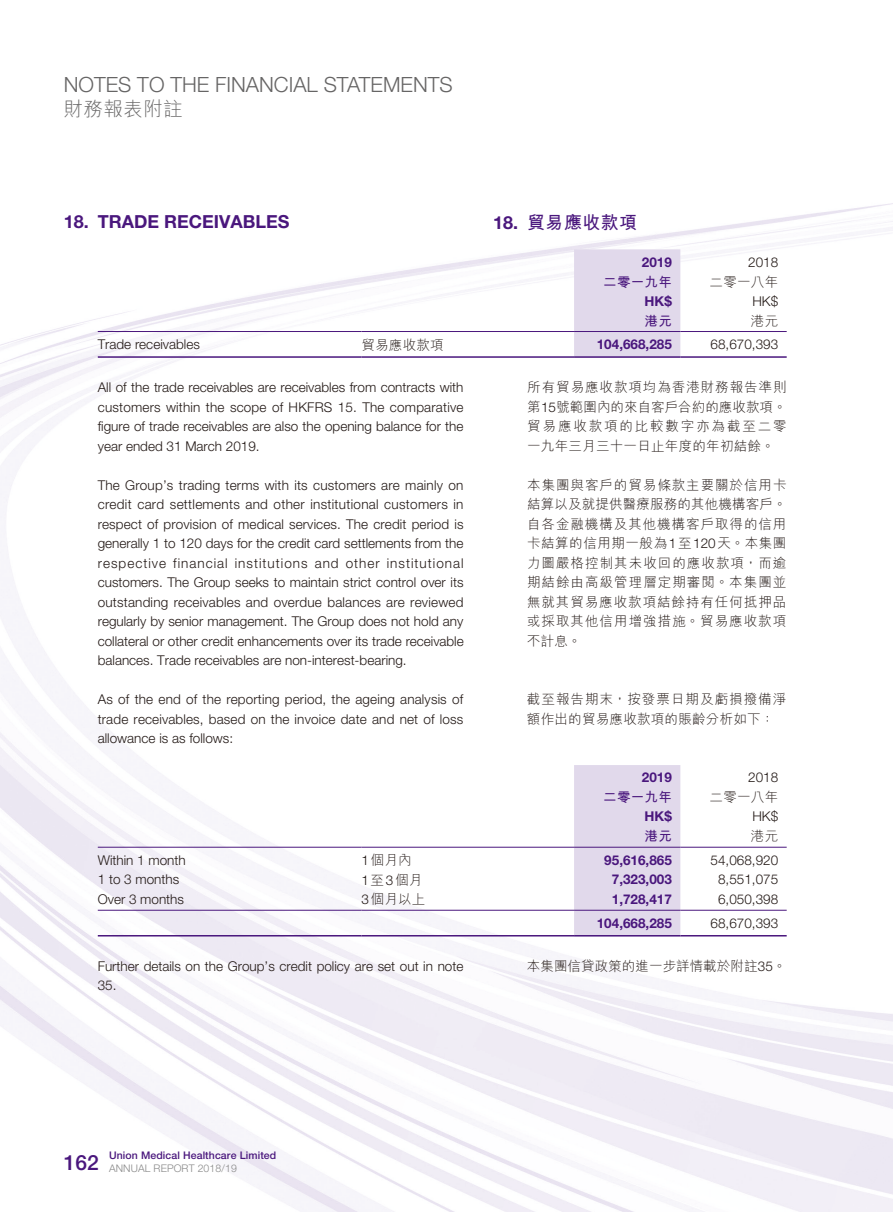
<style>
.page{position:relative;width:893px;height:1212px;background:#fff}
.page>*{position:absolute;margin:0;border:0;box-sizing:border-box;transform-origin:0 0}
.t1{font:300 21px "Helvetica Neue LT Std";color:#666565}
.t2{font:500 21px "Helvetica Neue LT Std";color:#4a177d}
.t3{font:19.5px "M Hei HK Light B5 pc H";letter-spacing:.02em;color:#666565}
.t4{font:700 18px "Helvetica Neue LT Std";color:#4a177d}
.t5{font:18px "M Hei HK Bold B5 pc H";letter-spacing:.02em;color:#4a177d}
.t6{font:300 13.5px/19.5px "Helvetica Neue LT Std";color:#231916;text-align:justify}
.t7{font:13.5px/19.5px "M Hei HK Light B5 pc H";letter-spacing:.02em;color:#231916;text-align:justify}
.t8{font:700 13.5px "Helvetica Neue LT Std";color:#4a177d}
.t9{font:13.5px "M Hei HK Bold B5 pc H";letter-spacing:.02em;color:#4a177d}
.t10{font:500 10.5px "Helvetica Neue LT Std";letter-spacing:.01em;color:#4a177d}
.t11{font:300 10.5px "Helvetica Neue LT Std";letter-spacing:.01em;color:#898989}
.s1{font-family:"Helvetica Neue LT Std";font-weight:700}
.s2{font-family:"Helvetica Neue LT Std";font-weight:300}
</style>
<div class="page">
<img style="left:0;top:203px;width:893px;height:1009px">
<div style="left:574px;top:249px;width:106px;height:107px;background:#e1d9eb"></div>
<hr style="left:98px;top:331px;width:263px;height:1px;background:#4a177d">
<hr style="left:361px;top:331px;width:213px;height:1px;background:#4a177d">
<hr style="left:574px;top:331px;width:106px;height:1px;background:#4a177d">
<hr style="left:680px;top:331px;width:107px;height:1px;background:#4a177d">
<hr style="left:98px;top:356px;width:263px;height:2px;background:#4a177d">
<hr style="left:361px;top:356px;width:213px;height:2px;background:#4a177d">
<hr style="left:574px;top:356px;width:106px;height:2px;background:#4a177d">
<hr style="left:680px;top:356px;width:107px;height:2px;background:#4a177d">
<div style="left:574px;top:765px;width:106px;height:170px;background:#e1d9eb"></div>
<hr style="left:98px;top:847px;width:263px;height:1px;background:#4a177d">
<hr style="left:361px;top:847px;width:213px;height:1px;background:#4a177d">
<hr style="left:574px;top:847px;width:106px;height:1px;background:#4a177d">
<hr style="left:680px;top:847px;width:107px;height:1px;background:#4a177d">
<hr style="left:98px;top:910px;width:263px;height:1px;background:#4a177d">
<hr style="left:361px;top:910px;width:213px;height:1px;background:#4a177d">
<hr style="left:574px;top:910px;width:106px;height:1px;background:#4a177d">
<hr style="left:680px;top:910px;width:107px;height:1px;background:#4a177d">
<hr style="left:98px;top:935px;width:263px;height:1px;background:#4a177d">
<hr style="left:361px;top:935px;width:213px;height:1px;background:#4a177d">
<hr style="left:574px;top:935px;width:106px;height:1px;background:#4a177d">
<hr style="left:680px;top:935px;width:107px;height:1px;background:#4a177d">
<h1 class="t1" style="left:64px;top:77px;width:390px">NOTES TO THE FINANCIAL STATEMENTS</h1>
<h2 class="t3" style="left:64px;top:101px;width:120px">財務報表附註</h2>
<h3 class="t4" style="left:64px;top:215px;width:227px">18. TRADE RECEIVABLES</h3>
<h3 class="t5" style="left:493px;top:215px;width:145px"><span class="s1">18.</span> 貿易應收款項</h3>
<p class="t8" style="left:642px;top:257px;width:32px">2019</p>
<p class="t6" style="left:748px;top:254px;width:32px">2018</p>
<p class="t9" style="left:603px;top:276px;width:70px">二零一九年</p>
<p class="t7" style="left:710px;top:274px;width:70px">二零一八年</p>
<p class="t8" style="left:645px;top:296px;width:29px">HK$</p>
<p class="t6" style="left:752px;top:293px;width:27px">HK$</p>
<p class="t9" style="left:645px;top:315px;width:29px">港元</p>
<p class="t7" style="left:751px;top:313px;width:29px">港元</p>
<p class="t6" style="left:98px;top:336px;width:104px">Trade receivables</p>
<p class="t7" style="left:361px;top:337px;width:84px">貿易應收款項</p>
<p class="t8" style="left:597px;top:339px;width:77px">104,668,285</p>
<p class="t6" style="left:711px;top:336px;width:69px">68,670,393</p>
<p class="t6" style="left:98px;top:379px;width:367px">All of the trade receivables are receivables from contracts with customers within the scope of HKFRS 15. The comparative figure of trade receivables are also the opening balance for the year ended 31 March 2019.</p>
<p class="t6" style="left:98px;top:477px;width:367px">The Group’s trading terms with its customers are mainly on credit card settlements and other institutional customers in respect of provision of medical services. The credit period is generally 1 to 120 days for the credit card settlements from the respective financial institutions and other institutional customers. The Group seeks to maintain strict control over its outstanding receivables and overdue balances are reviewed regularly by senior management. The Group does not hold any collateral or other credit enhancements over its trade receivable balances. Trade receivables are non-interest-bearing.</p>
<p class="t6" style="left:98px;top:691px;width:367px">As of the end of the reporting period, the ageing analysis of trade receivables, based on the invoice date and net of loss allowance is as follows:</p>
<p class="t8" style="left:642px;top:773px;width:32px">2019</p>
<p class="t6" style="left:748px;top:769px;width:32px">2018</p>
<p class="t9" style="left:603px;top:792px;width:70px">二零一九年</p>
<p class="t7" style="left:710px;top:789px;width:70px">二零一八年</p>
<p class="t8" style="left:645px;top:812px;width:29px">HK$</p>
<p class="t6" style="left:752px;top:808px;width:27px">HK$</p>
<p class="t9" style="left:645px;top:831px;width:29px">港元</p>
<p class="t7" style="left:751px;top:828px;width:29px">港元</p>
<p class="t6" style="left:98px;top:852px;width:89px">Within 1 month</p>
<p class="t7" style="left:361px;top:852px;width:52px"><span class="s2">1</span>個月內</p>
<p class="t8" style="left:604px;top:855px;width:69px">95,616,865</p>
<p class="t6" style="left:711px;top:852px;width:69px">54,068,920</p>
<p class="t6" style="left:98px;top:871px;width:83px">1 to 3 months</p>
<p class="t7" style="left:361px;top:872px;width:62px"><span class="s2">1</span>至<span class="s2">3</span>個月</p>
<p class="t8" style="left:612px;top:875px;width:62px">7,323,003</p>
<p class="t6" style="left:718px;top:871px;width:62px">8,551,075</p>
<p class="t6" style="left:98px;top:891px;width:88px">Over 3 months</p>
<p class="t7" style="left:361px;top:891px;width:66px"><span class="s2">3</span>個月以上</p>
<p class="t8" style="left:612px;top:894px;width:62px">1,728,417</p>
<p class="t6" style="left:718px;top:891px;width:62px">6,050,398</p>
<p class="t8" style="left:597px;top:918px;width:77px">104,668,285</p>
<p class="t6" style="left:711px;top:915px;width:69px">68,670,393</p>
<p class="t6" style="left:98px;top:958px;width:367px">Further details on the Group’s credit policy are set out in note<br>35.</p>
<p class="t7" style="left:527px;top:379px;width:261px">所有貿易應收款項均為香港財務報告準則第<span class="s2">15</span>號範圍內的來自客戶合約的應收款項。貿易應收款項的比較數字亦為截至二零一九年三月三十一日止年度的年初結餘。</p>
<p class="t7" style="left:527px;top:477px;width:261px">本集團與客戶的貿易條款主要關於信用卡結算以及就提供醫療服務的其他機構客戶。自各金融機構及其他機構客戶取得的信用卡結算的信用期一般為<span class="s2">1</span>至<span class="s2">120</span>天。本集團力圖嚴格控制其未收回的應收款項，而逾期結餘由高級管理層定期審閱。本集團並無就其貿易應收款項結餘持有任何抵押品或採取其他信用增強措施。貿易應收款項不計息。</p>
<p class="t7" style="left:527px;top:691px;width:261px">截至報告期末，按發票日期及虧損撥備淨額作出的貿易應收款項的賬齡分析如下：</p>
<p class="t7" style="left:527px;top:958px;width:261px">本集團信貸政策的進一步詳情載於附註<span class="s2">35</span>。</p>
<h1 class="t2" style="left:64px;top:1154px;width:37px">162</h1>
<p class="t10" style="left:109px;top:1152px;width:169px">Union Medical Healthcare Limited</p>
<p class="t11" style="left:109px;top:1164px;width:129px">ANNUAL REPORT 2018/19</p>
</div>
